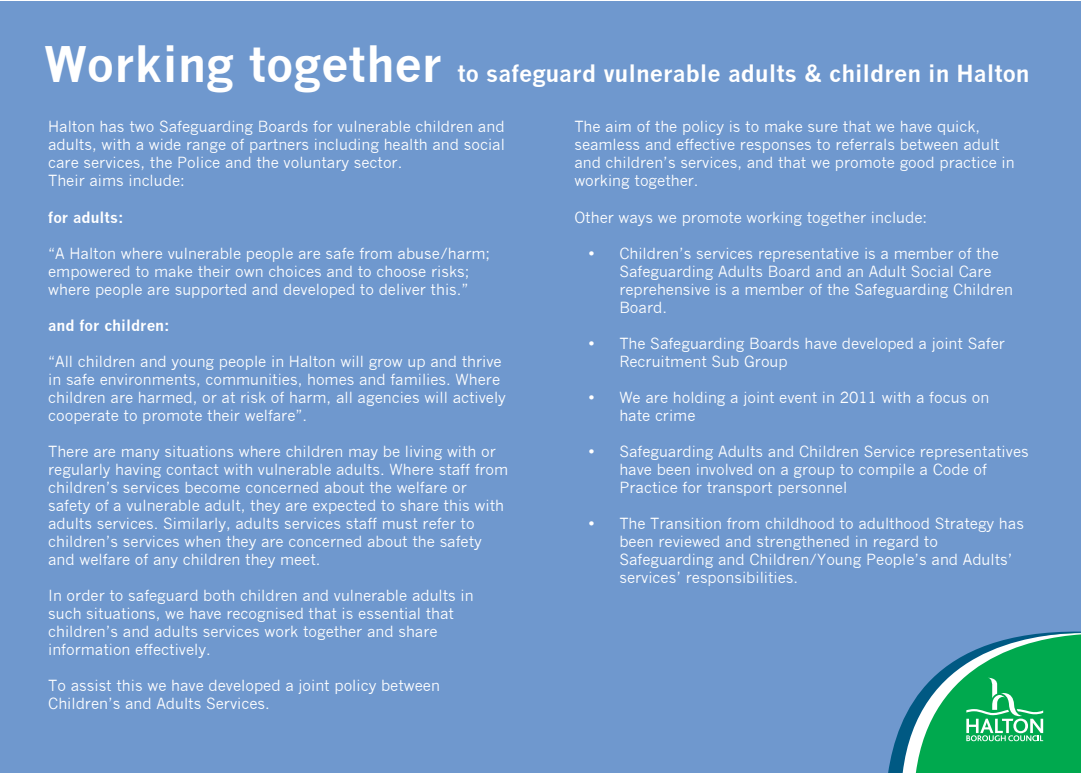
<style>
.page{position:relative;width:1081px;height:773px;background:#fff}
.page>*{position:absolute;margin:0;border:0;box-sizing:border-box;transform-origin:0 0}
.t1{font:700 23px "News Gothic";color:#fff}
.t2{font:15px/18px "News Gothic";color:#fff}
.t3{font:700 15px "News Gothic";color:#fff}
.s1{font-size:47.88px}
</style>
<div class="page">
<div style="left:0;top:1px;width:1080px;height:771px;background:#6f98ce"></div>
<svg style="left:888px;top:631px;width:192px;height:141px"></svg>
<h1 class="t1" style="left:45px;top:59px;width:986px"><span class="s1">Working together</span> to safeguard vulnerable adults &amp; children in Halton</h1>
<p class="t2" style="left:48px;top:118px;width:458px">Halton has two Safeguarding Boards for vulnerable children and adults, with a wide range of partners including health and social care services, the Police and the voluntary sector.<br>Their aims include:</p>
<p class="t3" style="left:48px;top:208px;width:77px">for adults:</p>
<p class="t2" style="left:48px;top:244px;width:443px">“A Halton where vulnerable people are safe from abuse/harm; empowered to make their own choices and to choose risks; where people are supported and developed to deliver this.”</p>
<p class="t3" style="left:48px;top:316px;width:123px">and for children:</p>
<p class="t2" style="left:48px;top:352px;width:459px">“All children and young people in Halton will grow up and thrive in safe environments, communities, homes and families. Where children are harmed, or at risk of harm, all agencies will actively cooperate to promote their welfare”.</p>
<p class="t2" style="left:48px;top:442px;width:461px">There are many situations where children may be living with or regularly having contact with vulnerable adults. Where staff from children’s services become concerned about the welfare or safety of a vulnerable adult, they are expected to share this with adults services. Similarly, adults services staff must refer to children’s services when they are concerned about the safety and welfare of any children they meet.</p>
<p class="t2" style="left:48px;top:586px;width:427px">In order to safeguard both children and vulnerable adults in such situations, we have recognised that is essential that children’s and adults services work together and share information effectively.</p>
<p class="t2" style="left:48px;top:676px;width:393px">To assist this we have developed a joint policy between<br>Children’s and Adults Services.</p>
<p class="t2" style="left:574px;top:118px;width:442px">The aim of the policy is to make sure that we have quick, seamless and effective responses to referrals between adult and children’s services, and that we promote good practice in working together.</p>
<p class="t2" style="left:574px;top:208px;width:354px">Other ways we promote working together include:</p>
<p class="t2" style="left:619px;top:244px;width:395px">Children’s services representative is a member of the Safeguarding Adults Board and an Adult Social Care reprehensive is a member of the Safeguarding Children Board.</p>
<p class="t2" style="left:619px;top:334px;width:387px">The Safeguarding Boards have developed a joint Safer<br>Recruitment Sub Group</p>
<p class="t2" style="left:619px;top:388px;width:371px">We are holding a joint event in 2011 with a focus on hate crime</p>
<p class="t2" style="left:619px;top:442px;width:411px">Safeguarding Adults and Children Service representatives have been involved on a group to compile a Code of<br>Practice for transport personnel</p>
<p class="t2" style="left:619px;top:514px;width:406px">The Transition from childhood to adulthood Strategy has been reviewed and strengthened in regard to Safeguarding and Children/Young People’s and Adults’ services’ responsibilities.</p>
</div>
